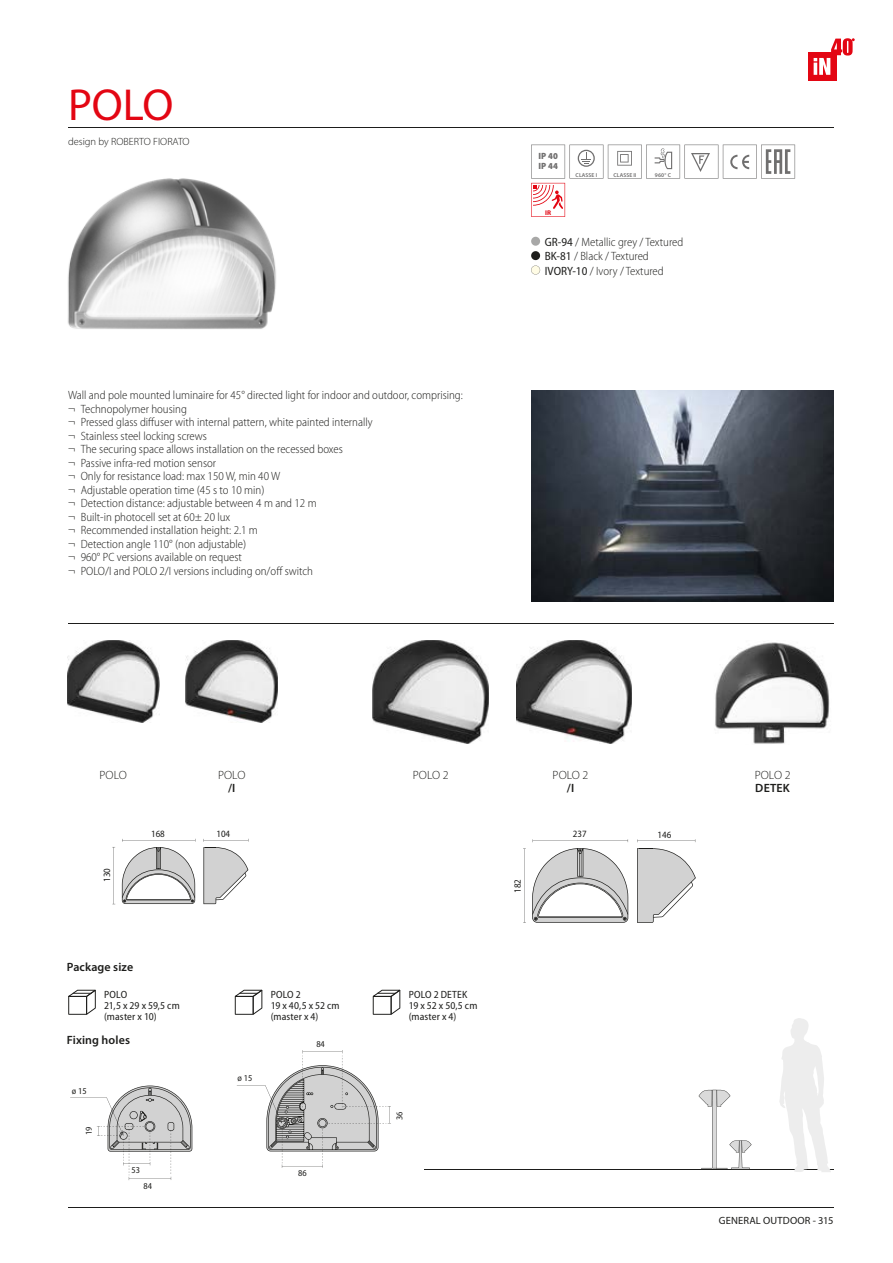
<style>
.page{position:relative;width:893px;height:1263px;background:#fff}
.page>*{position:absolute;margin:0;border:0;box-sizing:border-box;transform-origin:0 0}
.t1{font:45px "Myriad Pro";color:#e30613}
.t2{font:300 semi-condensed 12px/13.5px "Myriad Pro";color:#1d1d1b}
.t3{font:600 12px "Myriad Pro";letter-spacing:.01em;color:#1d1d1b}
.t4{font:300 12px "Myriad Pro";letter-spacing:.005em;color:#1d1d1b}
.t5{font:semi-condensed 10.5px/11.2px "Myriad Pro";letter-spacing:.01em;color:#1d1d1b}
.t6{font:300 10.5px "Myriad Pro";color:#1d1d1b}
.t7{font:10.5px "Myriad Pro";letter-spacing:.015em;color:#1d1d1b}
.t8{font:semi-condensed 9.6px "Myriad Pro";color:#1d1d1b}
.t9{font:semi-condensed 9px "Myriad Pro";color:#1d1d1b}
.t10{font:900 semi-condensed 9px/9.9px "Myriad Pro";letter-spacing:.015em;color:#706f6f}
.t11{font:700 6.75px "Myriad Pro";color:#e30613}
.t12{font:600 5.7px "Myriad Pro";letter-spacing:.01em;color:#706f6f}
.s1{font-weight:400}
</style>
<div class="page">
<hr style="left:68px;top:1208px;width:765px;height:1px;background:#1d1d1b">
<div style="left:808px;top:52px;width:28px;height:29px;background:#e30613"></div>
<svg style="left:814px;top:38px;width:41px;height:37px"></svg>
<hr style="left:68px;top:127px;width:765px;height:1px;background:#1d1d1b">
<hr style="left:68px;top:623px;width:765px;height:1px;background:#1d1d1b">
<svg style="left:531px;top:145px;width:264px;height:72px"></svg>
<div style="left:569px;top:183px;width:34px;height:34px;background:#fff"></div>
<div style="left:608px;top:183px;width:34px;height:34px;background:#fff"></div>
<div style="left:646px;top:183px;width:34px;height:34px;background:#fff"></div>
<div style="left:684px;top:183px;width:34px;height:34px;background:#fff"></div>
<div style="left:723px;top:183px;width:34px;height:34px;background:#fff"></div>
<div style="left:761px;top:183px;width:34px;height:34px;background:#fff"></div>
<img style="left:68px;top:178px;width:208px;height:151px">
<img style="left:531px;top:390px;width:302px;height:212px">
<img style="left:373px;top:640px;width:116px;height:103px">
<img style="left:67px;top:640px;width:92px;height:82px">
<img style="left:516px;top:640px;width:116px;height:103px">
<img style="left:186px;top:640px;width:92px;height:82px">
<img style="left:715px;top:642px;width:115px;height:102px">
<hr style="left:424px;top:1169px;width:409px;height:1px;background:#1d1d1b">
<svg style="left:70px;top:1085px;width:122px;height:95px"></svg>
<svg style="left:235px;top:990px;width:27px;height:25px"></svg>
<svg style="left:68px;top:990px;width:28px;height:25px"></svg>
<svg style="left:237px;top:1050px;width:154px;height:118px"></svg>
<svg style="left:373px;top:990px;width:27px;height:25px"></svg>
<svg style="left:699px;top:1090px;width:52px;height:79px"></svg>
<svg style="left:779px;top:1018px;width:52px;height:154px"></svg>
<svg style="left:112px;top:847px;width:3px;height:58px"></svg>
<svg style="left:122px;top:839px;width:127px;height:65px"></svg>
<svg style="left:532px;top:848px;width:164px;height:75px"></svg>
<svg style="left:637px;top:839px;width:59px;height:3px"></svg>
<svg style="left:533px;top:839px;width:96px;height:3px"></svg>
<svg style="left:523px;top:848px;width:3px;height:75px"></svg>
<div style="left:531px;top:237px;width:9px;height:9px;background:#a8a8a7;border-radius:50%"></div>
<div style="left:531px;top:251px;width:9px;height:9px;background:#1d1d1b;border-radius:50%"></div>
<svg style="left:531px;top:266px;width:9px;height:8px"></svg>
<h1 class="t1" style="left:68px;top:77px;width:107px">POLO</h1>
<p class="t6" style="left:68px;top:135px;width:123px">design by ROBERTO FIORATO</p>
<p class="t2" style="left:68px;top:389px;width:396px">Wall and pole mounted luminaire for 45° directed light for indoor and outdoor, comprising: ¬ Technopolymer housing<br>¬ Pressed glass diffuser with internal pattern, white painted internally<br>¬ Stainless steel locking screws<br>¬ The securing space allows installation on the recessed boxes<br>¬ Passive infra-red motion sensor<br>¬ Only for resistance load: max 150 W, min 40 W<br>¬ Adjustable operation time (45 s to 10 min)<br>¬ Detection distance: adjustable between 4 m and 12 m<br>¬ Built-in photocell set at 60± 20 lux<br>¬ Recommended installation height: 2.1 m<br>¬ Detection angle 110° (non adjustable)<br>¬ 960° PC versions available on request<br>¬ POLO/I and POLO 2/I versions including on/off switch</p>
<p class="t10" style="left:538px;top:151px;width:21px">IP 40<br>IP 44</p>
<p class="t11" style="left:545px;top:208px;width:7px">IR</p>
<p class="t12" style="left:576px;top:171px;width:23px">CLASSE I</p>
<p class="t12" style="left:613px;top:171px;width:24px">CLASSE II</p>
<p class="t12" style="left:655px;top:171px;width:18px">960° C</p>
<p class="t2" style="left:545px;top:235px;width:140px;line-height:14.4px"><span class="s1">GR-94</span> / Metallic grey / Textured<br><span class="s1">BK-81</span> / Black / Textured<br><span class="s1">IVORY-10</span> / Ivory / Textured</p>
<p class="t4" style="left:100px;top:768px;width:29px">POLO</p>
<p class="t4" style="left:218px;top:768px;width:29px">POLO</p>
<p class="t4" style="left:413px;top:768px;width:37px">POLO 2</p>
<p class="t3" style="left:228px;top:780px;width:9px">/I</p>
<p class="t8" style="left:102px;top:882px;width:15px;rotate:-90deg">130</p>
<p class="t8" style="left:151px;top:829px;width:15px">168</p>
<p class="t8" style="left:216px;top:829px;width:15px">104</p>
<p class="t3" style="left:67px;top:959px;width:68px">Package size</p>
<p class="t5" style="left:104px;top:988px;width:77px">POLO<br>21,5 x 29 x 59,5 cm (master x 10)</p>
<p class="t3" style="left:67px;top:1032px;width:65px">Fixing holes</p>
<p class="t9" style="left:72px;top:1086px;width:16px">ø 15</p>
<p class="t9" style="left:84px;top:1135px;width:10px;rotate:-90deg">19</p>
<p class="t9" style="left:132px;top:1165px;width:10px">53</p>
<p class="t9" style="left:144px;top:1181px;width:10px">84</p>
<p class="t9" style="left:238px;top:1073px;width:16px">ø 15</p>
<p class="t5" style="left:271px;top:988px;width:70px">POLO 2<br>19 x 40,5 x 52 cm (master x 4)</p>
<p class="t9" style="left:316px;top:1039px;width:10px">84</p>
<p class="t9" style="left:298px;top:1168px;width:10px">86</p>
<p class="t5" style="left:409px;top:988px;width:70px">POLO 2 DETEK<br>19 x 52 x 50,5 cm (master x 4)</p>
<p class="t9" style="left:395px;top:1120px;width:10px;rotate:-90deg">36</p>
<p class="t8" style="left:512px;top:893px;width:15px;rotate:-90deg">182</p>
<p class="t4" style="left:553px;top:768px;width:37px">POLO 2</p>
<p class="t3" style="left:567px;top:780px;width:9px">/I</p>
<p class="t8" style="left:573px;top:829px;width:15px">237</p>
<p class="t8" style="left:658px;top:829px;width:15px">146</p>
<p class="t4" style="left:755px;top:768px;width:37px">POLO 2</p>
<p class="t3" style="left:755px;top:780px;width:36px">DETEK</p>
<p class="t7" style="left:719px;top:1214px;width:116px">GENERAL OUTDOOR - 315</p>
</div>
